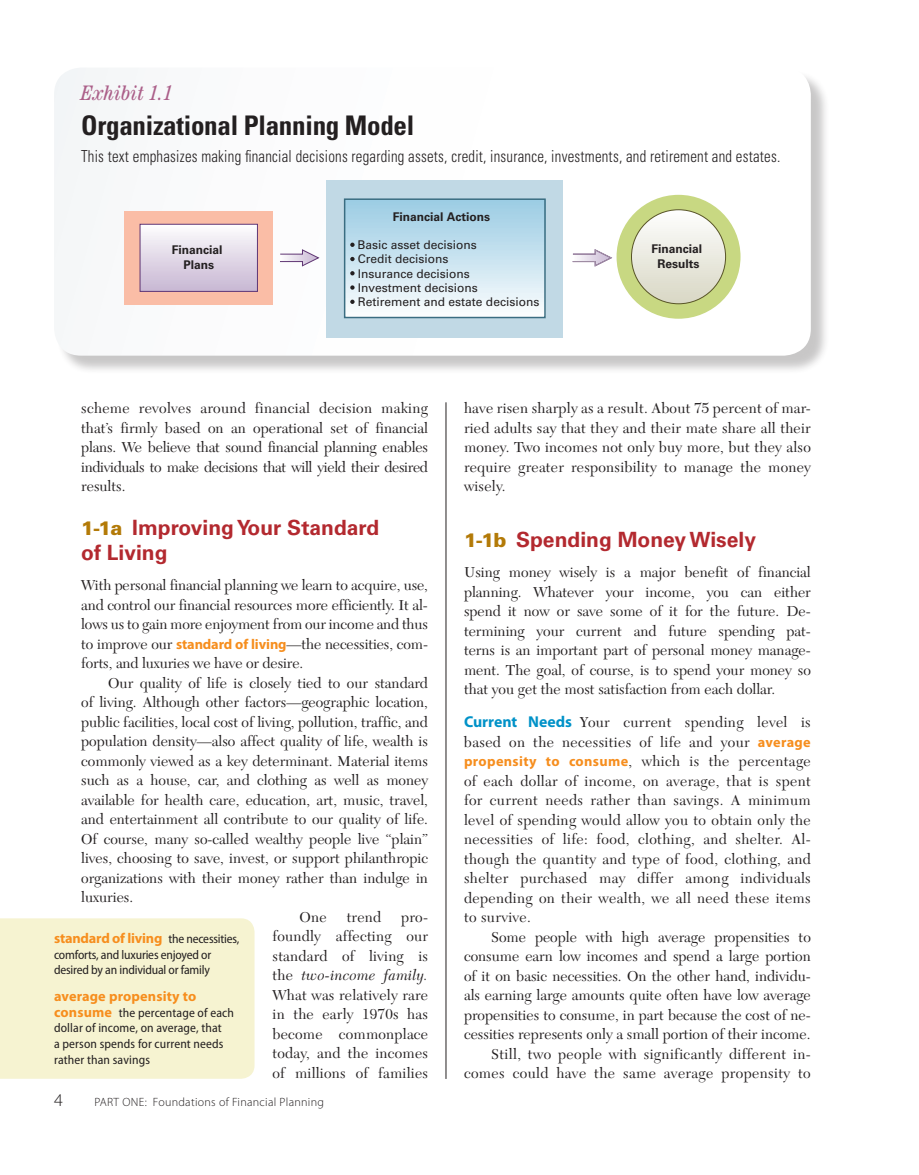
<style>
.page{position:relative;width:919px;height:1175px;background:#fff}
.page>*{position:absolute;margin:0;border:0;box-sizing:border-box;transform-origin:0 0}
.t1{font:700 condensed 27px "Univers LT Std";letter-spacing:-.01em;color:#231f20}
.t2{font:700 21px/25.5px "Univers LT Std";color:#b3292f}
.t3{font:italic condensed 21px "Century Std";letter-spacing:.01em;color:#ab5f89}
.t4{font:300 18px "Myriad Pro";color:#231f20}
.t5{font:300 condensed 16.5px "Univers LT Std";letter-spacing:.015em;color:#231f20;scale:.9 1}
.t6{font:15px/19.5px "New Caledonia LT Std";color:#231f20;text-align:justify}
.t7{font:700 14.25px "Myriad Pro";color:#f68e1e}
.t8{font:semi-condensed 12.75px/15.8px "Myriad Pro";letter-spacing:.01em;color:#231f20}
.t9{font:semi-condensed 12.75px/15.8px "Myriad Pro";letter-spacing:-.015em;color:#231f20}
.t10{font:12px/14.2px "Univers LT Std";color:#231f20}
.t11{font:700 12px/14.2px "Univers LT Std";color:#231f20;text-align:center}
.t12{font:300 12px "Myriad Pro";letter-spacing:.025em;color:#231f20}
.s1{font-weight:900;font-size:19.5px;color:#b37a08}
.s2{font-family:"Myriad Pro";font-weight:700;font-size:14.25px;color:#f68e1e}
.s3{font-style:italic}
.s4{font-weight:400;font-stretch:semi-condensed;font-size:12.75px;color:#231f20}
.s5{font-weight:700;font-stretch:normal;font-size:14.25px;color:#f68e1e}
.s6{font-family:"Myriad Pro";font-weight:700;font-size:15.75px;color:#0092c8}
</style>
<div class="page">
<hr style="left:445px;top:402px;width:1px;height:677px;background:#231f20">
<div style="left:56px;top:70px;width:773px;height:304px;background:#231f20;opacity:.25"></div>
<svg style="left:54px;top:68px;width:756px;height:288px"></svg>
<div style="left:326px;top:180px;width:236px;height:157px;background:#c1d9e5"></div>
<div style="left:344px;top:199px;width:200px;height:118px;background:linear-gradient(to bottom,#9acbe3,#f9fcfd)"></div>
<div style="left:344px;top:198px;width:201px;height:120px;border:2px solid #3a6d81"></div>
<div style="left:124px;top:211px;width:149px;height:94px;background:#fabda6"></div>
<div style="left:140px;top:224px;width:117px;height:67px;background:linear-gradient(to bottom,#fefdfe,#c7b6d3)"></div>
<div style="left:140px;top:224px;width:118px;height:68px;border:1px solid #5f3573"></div>
<div style="left:616px;top:195px;width:124px;height:124px;background:#c8d882;border-radius:50%"></div>
<svg style="left:631px;top:210px;width:94px;height:94px;background:#e7e7dc"></svg>
<svg style="left:279px;top:249px;width:41px;height:18px"></svg>
<svg style="left:571px;top:249px;width:41px;height:18px"></svg>
<svg style="left:350px;top:243px;width:4px;height:4px"></svg>
<svg style="left:350px;top:257px;width:4px;height:4px"></svg>
<svg style="left:350px;top:271px;width:4px;height:4px"></svg>
<svg style="left:350px;top:285px;width:4px;height:5px"></svg>
<svg style="left:350px;top:300px;width:4px;height:4px"></svg>
<div style="left:0;top:918px;width:254px;height:160px;background:#f6f3d1"></div>
<h2 class="t3" style="left:81px;top:81px;width:93px">Exhibit 1.1</h2>
<h1 class="t1" style="left:81px;top:108px;width:334px">Organizational Planning Model</h1>
<p class="t5" style="left:81px;top:146px;width:778px">This text emphasizes making financial decisions regarding assets, credit, insurance, investments, and retirement and estates.</p>
<p class="t11" style="left:392px;top:209px;width:99px">Financial Actions</p>
<p class="t10" style="left:357px;top:238px;width:183px">Basic asset decisions<br>Credit decisions<br>Insurance decisions<br>Investment decisions<br>Retirement and estate decisions</p>
<p class="t11" style="left:172px;top:243px;width:52px">Financial<br>Plans</p>
<p class="t11" style="left:651px;top:242px;width:52px">Financial<br>Results</p>
<p class="t6" style="left:81px;top:399px;width:348px">scheme revolves around financial decision making that’s firmly based on an operational set of financial plans. We believe that sound financial planning enables individuals to make decisions that will yield their desired results.</p>
<h2 class="t2" style="left:81px;top:515px;width:299px"><span class="s1">1-1a</span> Improving Your Standard of Living</h2>
<p class="t6" style="left:81px;top:576px;width:348px">With personal financial planning we learn to acquire, use, and control our financial resources more efficiently. It al&shy;lows us to gain more enjoyment from our income and thus to improve our <span class="s2">standard of living</span>—the necessities, com&shy;forts, and luxuries we have or desire.</p>
<p class="t6" style="left:108px;top:673px;width:321px">Our quality of life is closely tied to our standard</p>
<p class="t6" style="left:81px;top:693px;width:348px">of living. Although other factors—geographic location,</p>
<p class="t6" style="left:81px;top:712px;width:348px">public facilities, local cost of living, pollution, traffic, and</p>
<p class="t6" style="left:81px;top:732px;width:348px">population density—also affect quality of life, wealth is</p>
<p class="t6" style="left:81px;top:751px;width:348px">commonly viewed as a key determinant. Material items</p>
<p class="t6" style="left:81px;top:771px;width:348px">such as a house, car, and clothing as well as money</p>
<p class="t6" style="left:81px;top:790px;width:348px">available for health care, education, art, music, travel,</p>
<p class="t6" style="left:81px;top:810px;width:348px">and entertainment all contribute to our quality of life.</p>
<p class="t6" style="left:81px;top:829px;width:348px">Of course, many so-called wealthy people live “plain”</p>
<p class="t6" style="left:81px;top:849px;width:348px">lives, choosing to save, invest, or support philanthropic</p>
<p class="t6" style="left:81px;top:868px;width:348px">organizations with their money rather than indulge in</p>
<p class="t6" style="left:81px;top:888px;width:54px">luxuries.</p>
<p class="t6" style="left:299px;top:907px;width:29px">One</p>
<p class="t6" style="left:346px;top:907px;width:36px">trend</p>
<p class="t6" style="left:272px;top:907px;width:157px;text-indent:129px">pro&shy;foundly affecting our standard of living is the <span class="s3">two-income family.<br></span>What was relatively rare in the early 1970s has become commonplace today, and the incomes of millions of families</p>
<p class="t7" style="left:54px;top:929px;width:187px">standard of living <span class="s4">the necessities,</span></p>
<p class="t9" style="left:54px;top:947px;width:159px">comforts, and luxuries enjoyed or desired by an individual or family</p>
<p class="t7" style="left:54px;top:986px;width:144px">average propensity to</p>
<p class="t8" style="left:54px;top:1004px;width:181px"><span class="s5">consume</span> the percentage of each dollar of income, on average, that<br>a person spends for current needs rather than savings</p>
<p class="t4" style="left:54px;top:1090px;width:10px">4</p>
<p class="t12" style="left:95px;top:1095px;width:231px">PART ONE: Foundations of Financial Planning</p>
<p class="t6" style="left:464px;top:399px;width:348px">have risen sharply as a result. About 75 percent of mar&shy;ried adults say that they and their mate share all their money. Two incomes not only buy more, but they also require greater responsibility to manage the money wisely.</p>
<h2 class="t2" style="left:464px;top:527px;width:293px"><span class="s1">1-1b</span> Spending Money Wisely</h2>
<p class="t6" style="left:464px;top:562px;width:348px">Using money wisely is a major benefit of financial planning. Whatever your income, you can either spend it now or save some of it for the future. De&shy;termining your current and future spending pat&shy;terns is an important part of personal money manage&shy;ment. The goal, of course, is to spend your money so that you get the most satisfaction from each dollar.</p>
<p class="t6" style="left:464px;top:712px;width:348px"><span class="s6">Current Needs</span> Your current spending level is based on the necessities of life and your <span class="s2">average propensity to consume</span>, which is the percentage of each dollar of income, on average, that is spent for current needs rather than savings. A minimum level of spending would allow you to obtain only the necessities of life: food, clothing, and shelter. Al&shy;though the quantity and type of food, clothing, and shelter purchased may differ among individuals depending on their wealth, we all need these items to survive.</p>
<p class="t6" style="left:464px;top:927px;width:348px;text-align:right">Some people with high average propensities to consume earn low incomes and spend a large portion of it on basic necessities. On the other hand, individu&shy;als earning large amounts quite often have low average propensities to consume, in part because the cost of ne&shy;cessities represents only a small portion of their income.<br>Still, two people with significantly different in&shy;comes could have the same average propensity to</p>
</div>
